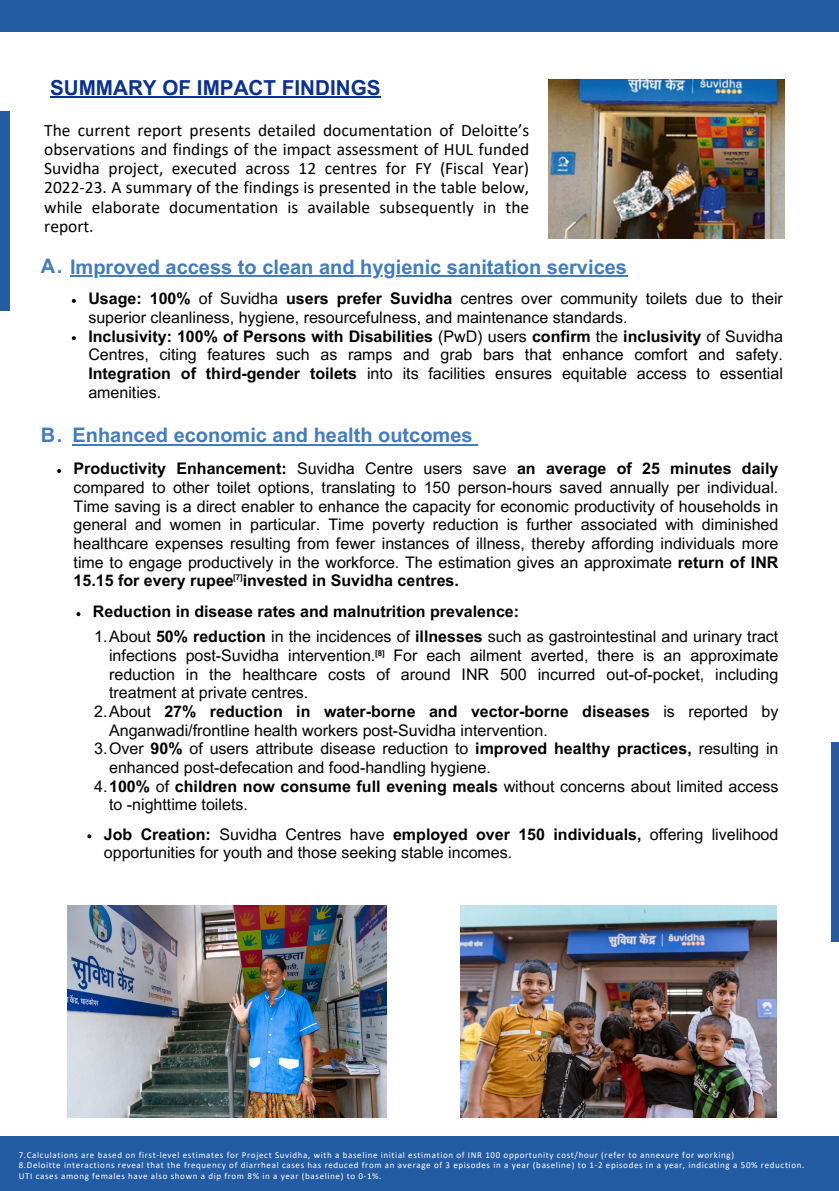
<style>
.page{position:relative;width:839px;height:1191px;background:#fff}
.page>*{position:absolute;margin:0;border:0;box-sizing:border-box;transform-origin:0 0}
.t1{font:700 20.6px "Arial MT Pro";color:#093094}
.t2{font:700 20px "Arial MT Pro";color:#417bc2}
.t3{font:17.4px/19.2px "Calibri";color:#000;text-align:justify}
.t4{font:16px/18.6px "Arial MT Pro";color:#000}
.t5{font:16px/18.6px "Arial MT Pro";color:#000001}
.t6{font:700 16px "Arial MT Pro";color:#000}
.t7{font:9px/10.6px "Calibri";letter-spacing:.07em;color:#fff}
.t8{font:700 8px "Arial MT Pro";color:#000}
.s1{font-weight:700}
.s2{font-weight:400}
</style>
<div class="page">
<div style="left:0;top:1137px;width:838px;height:54px;background:#235ca2"></div>
<div style="left:0;top:0;width:838px;height:31px;background:#235ca2"></div>
<div style="left:0;top:111px;width:9px;height:200px;background:#235ca2"></div>
<div style="left:831px;top:742px;width:7px;height:200px;background:#235ca2"></div>
<img style="left:548px;top:79px;width:236px;height:159px">
<img style="left:67px;top:906px;width:319px;height:211px">
<img style="left:461px;top:906px;width:315px;height:211px">
<hr style="left:50px;top:96px;width:330px;height:2px;background:#093094">
<svg style="left:87px;top:834px;width:4px;height:4px"></svg>
<svg style="left:76px;top:612px;width:4px;height:4px"></svg>
<hr style="left:72px;top:444px;width:400px;height:1px;background:#417bc2">
<svg style="left:57px;top:469px;width:4px;height:4px"></svg>
<svg style="left:72px;top:299px;width:4px;height:4px"></svg>
<svg style="left:72px;top:336px;width:4px;height:4px"></svg>
<hr style="left:70px;top:275px;width:557px;height:2px;background:#417bc2">
<p class="t1" style="left:50px;top:80px;width:332px">SUMMARY OF IMPACT FINDINGS</p>
<p class="t3" style="left:44px;top:122px;width:486px">The current report presents detailed documentation of Deloitte’s observations and findings of the impact assessment of HUL funded Suvidha project, executed across 12 centres for FY (Fiscal Year)<br>2022-23. A summary of the findings is presented in the table below, while elaborate documentation is available subsequently in the report.</p>
<p class="t2" style="left:41px;top:259px;width:587px">A. Improved access to clean and hygienic sanitation services</p>
<p class="t2" style="left:41px;top:427px;width:23px">B.</p>
<p class="t5" style="left:88px;top:291px;width:696px"><span class="s1">Usage: 100%</span> of Suvidha <span class="s1">users prefer Suvidha</span> centres over community toilets due to their superior cleanliness, hygiene, resourcefulness, and maintenance standards.<br><span class="s1">Inclusivity: 100% of Persons with Disabilities</span> (PwD) users <span class="s1">confirm</span> the <span class="s1">inclusivity</span> of Suvidha Centres, citing features such as ramps and grab bars that enhance comfort and safety.<br><span class="s1">Integration of third-gender toilets</span> into its facilities ensures equitable access to essential amenities.</p>
<p class="t2" style="left:72px;top:428px;width:401px">Enhanced economic and health outcomes</p>
<p class="t4" style="left:74px;top:461px;width:706px;text-align:justify"><span class="s1">Productivity Enhancement:</span> Suvidha Centre users save <span class="s1">an average of 25 minutes daily </span>compared to other toilet options, translating to 150 person-hours saved annually per individual.<br>Time saving is a direct enabler to enhance the capacity for economic productivity of households in general and women in particular. Time poverty reduction is further associated with diminished healthcare expenses resulting from fewer instances of illness, thereby affording individuals more time to engage productively in the workforce. The estimation gives an approximate <span class="s1">return of INR 15.15 for every rupee invested in Suvidha centres.</span></p>
<p class="t8" style="left:233px;top:574px;width:11px">[7]</p>
<p class="t6" style="left:93px;top:606px;width:427px">Reduction in disease rates and malnutrition prevalence:</p>
<p class="t4" style="left:94px;top:629px;width:685px">1.About <span class="s1">50% reduction</span> in the incidences of <span class="s1">illnesses</span> such as gastrointestinal and urinary tract</p>
<p class="t4" style="left:109px;top:648px;width:670px">infections post-Suvidha intervention. For each ailment averted, there is an approximate</p>
<p class="t4" style="left:109px;top:667px;width:670px">reduction in the healthcare costs of around INR 500 incurred out-of-pocket, including</p>
<p class="t4" style="left:109px;top:685px;width:201px">treatment at private centres.</p>
<p class="t6" style="left:94px;top:705px;width:685px"><span class="s2">2.About</span> 27% reduction in water-borne and vector-borne diseases <span class="s2">is reported by</span></p>
<p class="t4" style="left:109px;top:723px;width:440px">Anganwadi/frontline health workers post-Suvidha intervention.</p>
<p class="t4" style="left:94px;top:741px;width:685px">3.Over <span class="s1">90%</span> of users attribute disease reduction to <span class="s1">improved healthy practices,</span> resulting in</p>
<p class="t4" style="left:109px;top:760px;width:383px">enhanced post-defecation and food-handling hygiene.</p>
<p class="t6" style="left:94px;top:780px;width:685px"><span class="s2">4.</span>100% <span class="s2">of</span> children now consume full evening meals <span class="s2">without concerns about limited access</span></p>
<p class="t4" style="left:109px;top:797px;width:140px">to -nighttime toilets.</p>
<p class="t8" style="left:375px;top:650px;width:11px">[8]</p>
<p class="t4" style="left:104px;top:827px;width:676px"><span class="s1">Job Creation:</span> Suvidha Centres have <span class="s1">employed over 150 individuals,</span> offering livelihood opportunities for youth and those seeking stable incomes.</p>
<p class="t7" style="left:19px;top:1150px;width:787px">7.Calculations are based on first-level estimates for Project Suvidha, with a baseline initial estimation of INR 100 opportunity cost/hour (refer to annexure for working)<br>8.Deloitte interactions reveal that the frequency of diarrheal cases has reduced from an average of 3 episodes in a year (baseline) to 1-2 episodes in a year, indicating a 50% reduction.<br>UTI cases among females have also shown a dip from 8% in a year (baseline) to 0-1%.</p>
</div>
